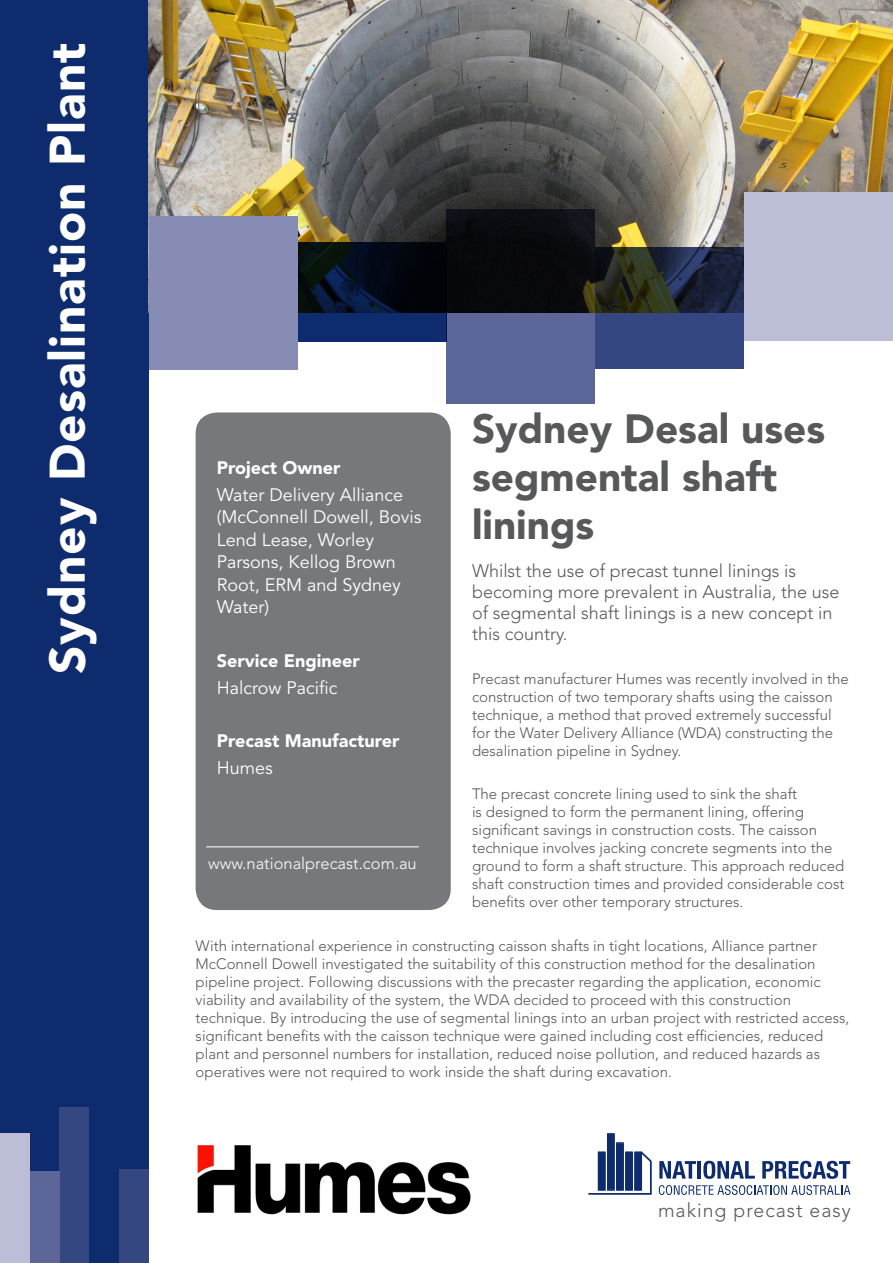
<style>
.page{position:relative;width:893px;height:1263px;background:#fff}
.page>*{position:absolute;margin:0;border:0;box-sizing:border-box;transform-origin:0 0}
.Side_Headline{font:900 49.5px "Avenir LT Std";letter-spacing:.02em;color:#fff}
.Headline{font:900 40.5px/48px "Avenir LT Std";color:#57585a}
.t1{font:300 19.5px "Avenir LT Std";letter-spacing:.05em;color:#57585a}
.Introduction{font:300 18px/21px "Avenir LT Std";color:#57585a}
.Credit_Copy{font:18px/22.5px "Avenir LT Std";color:#fff}
.Credit_Copy-2{font:900 18px "Avenir LT Std";color:#fff}
.t2{font:300 16.5px "Avenir LT Std";color:#fff}
.Quotes{font:300 15px/18px "Avenir LT Std";color:#57585a}
</style>
<div class="page">
<div style="left:0;top:0;width:149px;height:1263px;background:#0d2b6d"></div>
<svg style="left:588px;top:1133px;width:64px;height:62px"></svg>
<div style="left:635px;top:1153px;width:6px;height:36px;background:#0d2b6d"></div>
<svg style="left:659px;top:1161px;width:37px;height:17px"></svg>
<hr style="left:698px;top:1161px;width:3px;height:17px;background:#0d2b6d">
<svg style="left:703px;top:1161px;width:52px;height:18px"></svg>
<svg style="left:762px;top:1161px;width:88px;height:18px"></svg>
<svg style="left:659px;top:1185px;width:191px;height:10px"></svg>
<img style="left:149px;top:0;width:744px;height:248px">
<div style="left:60px;top:1107px;width:29px;height:156px;background:#354780"></div>
<div style="left:119px;top:1169px;width:30px;height:94px;background:#354780"></div>
<div style="left:30px;top:1171px;width:30px;height:92px;background:#5d6698"></div>
<div style="left:0;top:1133px;width:30px;height:130px;background:#bbbed6"></div>
<svg style="left:298px;top:242px;width:148px;height:100px;background:#061530"></svg>
<svg style="left:446px;top:210px;width:149px;height:194px;background:#31354e"></svg>
<svg style="left:595px;top:248px;width:149px;height:121px;background:#2a3654"></svg>
<div style="left:149px;top:217px;width:149px;height:153px;background:#868cb4"></div>
<div style="left:744px;top:193px;width:149px;height:148px;background:#bbbed6"></div>
<div style="left:196px;top:412px;width:255px;height:498px;background:#76787b;border-radius:21px"></div>
<hr style="left:206px;top:846px;width:213px;height:1px;background:#fff">
<img style="left:196px;top:1145px;width:275px;height:69px">
<p class="Side_Headline" style="left:38px;top:674px;width:633px;rotate:-90deg">Sydney Desalination Plant</p>
<p class="Headline" style="left:472px;top:405px;width:355px">Sydney Desal uses segmental shaft linings</p>
<p class="Introduction" style="left:472px;top:560px;width:369px">Whilst the use of precast tunnel linings is becoming more prevalent in Australia, the use of segmental shaft linings is a new concept in this country.</p>
<p class="Quotes" style="left:472px;top:669px;width:378px">Precast manufacturer Humes was recently involved in the construction of two temporary shafts using the caisson technique, a method that proved extremely successful for the Water Delivery Alliance (WDA) constructing the desalination pipeline in Sydney.</p>
<p class="Quotes" style="left:472px;top:785px;width:374px">The precast concrete lining used to sink the shaft<br>is designed to form the permanent lining, offering significant savings in construction costs. The caisson technique involves jacking concrete segments into the ground to form a shaft structure. This approach reduced shaft construction times and provided considerable cost benefits over other temporary structures.</p>
<p class="Quotes" style="left:196px;top:936px;width:655px">With international experience in constructing caisson shafts in tight locations, Alliance partner McConnell Dowell investigated the suitability of this construction method for the desalination pipeline project. Following discussions with the precaster regarding the application, economic viability and availability of the system, the WDA decided to proceed with this construction technique. By introducing the use of segmental linings into an urban project with restricted access, significant benefits with the caisson technique were gained including cost efficiencies, reduced plant and personnel numbers for installation, reduced noise pollution, and reduced hazards as operatives were not required to work inside the shaft during excavation.</p>
<p class="Credit_Copy-2" style="left:217px;top:457px;width:125px">Project Owner</p>
<p class="Credit_Copy" style="left:217px;top:484px;width:206px">Water Delivery Alliance (McConnell Dowell, Bovis<br>Lend Lease, Worley<br>Parsons, Kellog Brown<br>Root, ERM and Sydney<br>Water)</p>
<p class="Credit_Copy-2" style="left:217px;top:650px;width:145px">Service Engineer</p>
<p class="Credit_Copy" style="left:217px;top:677px;width:122px">Halcrow Pacific</p>
<p class="Credit_Copy-2" style="left:217px;top:730px;width:184px">Precast Manufacturer</p>
<p class="Credit_Copy" style="left:217px;top:757px;width:58px">Humes</p>
<p class="t2" style="left:208px;top:853px;width:210px">www.nationalprecast.com.au</p>
<p class="t1" style="left:658px;top:1198px;width:194px">making precast easy</p>
</div>
